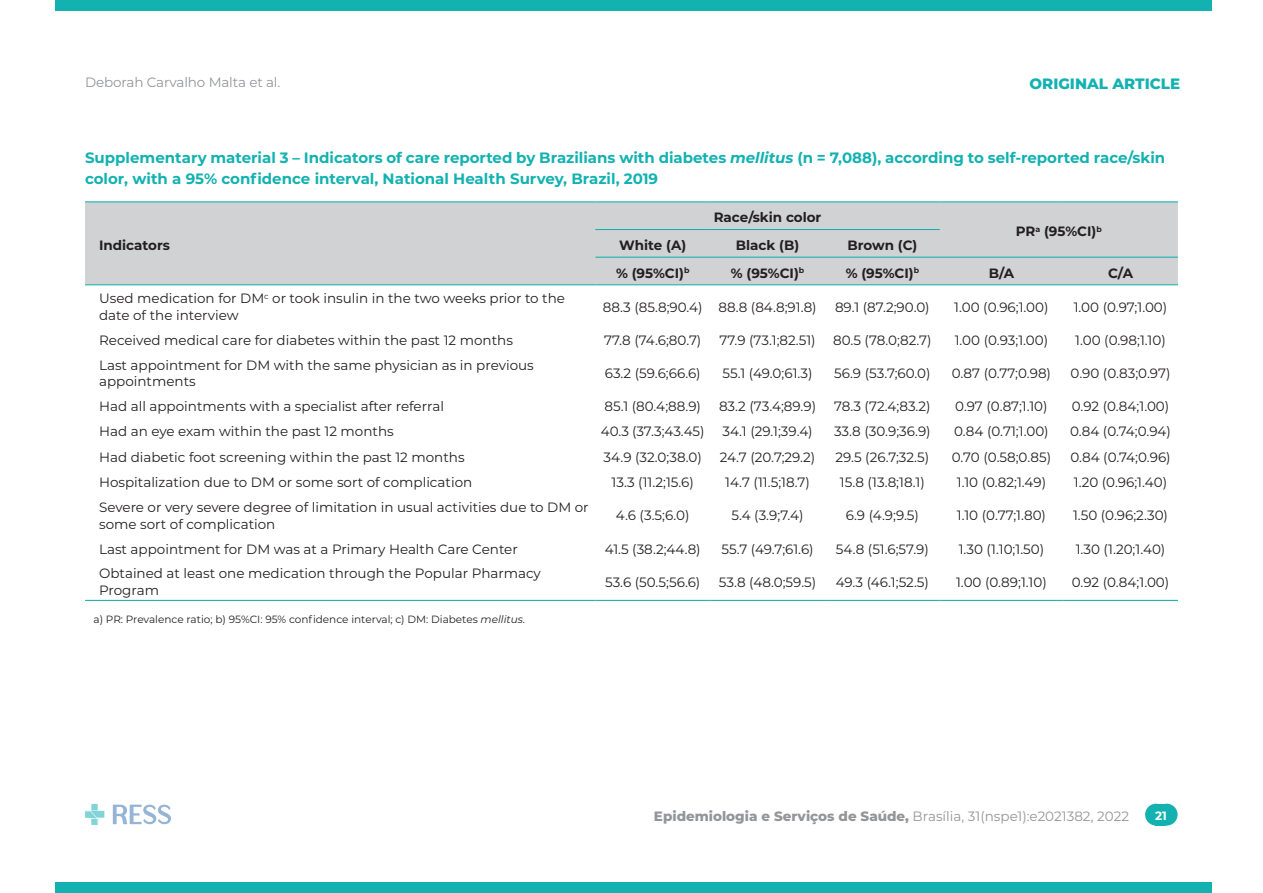
<style>
.page{position:relative;width:1263px;height:893px;background:#fff}
.page>*{position:absolute;margin:0;border:0;box-sizing:border-box;transform-origin:0 0}
.titulo_tab{font:700 15px/21px "Montserrat";color:#13b2b1}
.t1{font:800 15px "Montserrat";color:#13b2b1}
.texto_tab_cen{font:13.5px "Montserrat";color:#231f20}
.texto_tab_esq{font:13.5px/16.5px "Montserrat";color:#231f20}
.t2{font:13.5px "Montserrat";letter-spacing:-.01em;color:#939598}
.texto_tab_cen-2{font:700 13.5px "Montserrat";color:#231f20}
.texto_tab_esq-2{font:700 13.5px "Montserrat";color:#231f20}
.t3{font:700 12px "Montserrat";color:#fff}
.legenda_esq{font:10.5px "Montserrat";color:#231f20}
.s1{font-style:italic}
.s2{font-weight:800}
</style>
<div class="page">
<div style="left:55px;top:0;width:1157px;height:10px;background:#13b2b1"></div>
<div style="left:55px;top:882px;width:1157px;height:11px;background:#13b2b1"></div>
<img style="left:85px;top:805px;width:85px;height:20px">
<div style="left:1145px;top:804px;width:22px;height:21px;background:#13b2b1;border-radius:50%"></div>
<div style="left:1156px;top:804px;width:21px;height:21px;background:#13b2b1;border-radius:50%"></div>
<div style="left:1155px;top:804px;width:11px;height:21px;background:#13b2b1"></div>
<div style="left:85px;top:202px;width:1093px;height:82px;background:#d1d2d4"></div>
<hr style="left:85px;top:201px;width:510px;height:1px;background:#13b2b1">
<hr style="left:595px;top:201px;width:115px;height:1px;background:#13b2b1">
<hr style="left:710px;top:201px;width:115px;height:1px;background:#13b2b1">
<hr style="left:825px;top:201px;width:115px;height:1px;background:#13b2b1">
<hr style="left:940px;top:201px;width:123px;height:1px;background:#13b2b1">
<hr style="left:1063px;top:201px;width:115px;height:1px;background:#13b2b1">
<hr style="left:595px;top:229px;width:115px;height:1px;background:#13b2b1">
<hr style="left:710px;top:229px;width:115px;height:1px;background:#13b2b1">
<hr style="left:825px;top:229px;width:115px;height:1px;background:#13b2b1">
<hr style="left:595px;top:257px;width:115px;height:1px;background:#13b2b1">
<hr style="left:710px;top:257px;width:115px;height:1px;background:#13b2b1">
<hr style="left:825px;top:257px;width:115px;height:1px;background:#13b2b1">
<hr style="left:940px;top:257px;width:123px;height:1px;background:#13b2b1">
<hr style="left:1063px;top:257px;width:115px;height:1px;background:#13b2b1">
<hr style="left:85px;top:284px;width:510px;height:1px;background:#13b2b1">
<hr style="left:595px;top:284px;width:115px;height:1px;background:#13b2b1">
<hr style="left:710px;top:284px;width:115px;height:1px;background:#13b2b1">
<hr style="left:825px;top:284px;width:115px;height:1px;background:#13b2b1">
<hr style="left:940px;top:284px;width:123px;height:1px;background:#13b2b1">
<hr style="left:1063px;top:284px;width:115px;height:1px;background:#13b2b1">
<hr style="left:85px;top:600px;width:510px;height:1px;background:#13b2b1">
<hr style="left:595px;top:600px;width:115px;height:1px;background:#13b2b1">
<hr style="left:710px;top:600px;width:115px;height:1px;background:#13b2b1">
<hr style="left:825px;top:600px;width:115px;height:1px;background:#13b2b1">
<hr style="left:940px;top:600px;width:123px;height:1px;background:#13b2b1">
<hr style="left:1063px;top:600px;width:115px;height:1px;background:#13b2b1">
<p class="t2" style="left:85px;top:73px;width:197px">Deborah Carvalho Malta et al.</p>
<p class="t1" style="left:1029px;top:72px;width:152px">ORIGINAL ARTICLE</p>
<p class="titulo_tab" style="left:85px;top:147px;width:1082px">Supplementary material 3 – Indicators of care reported by Brazilians with diabetes <span class="s1">mellitus</span> (n = 7,088), according to self-reported race/skin color, with a 95% confidence interval, National Health Survey, Brazil, 2019</p>
<p class="texto_tab_esq-2" style="left:99px;top:235px;width:72px">Indicators</p>
<p class="texto_tab_cen-2" style="left:714px;top:208px;width:109px">Race/skin color</p>
<p class="texto_tab_cen-2" style="left:1016px;top:222px;width:88px">PR<sup>a</sup> (95%CI)<sup>b</sup></p>
<p class="texto_tab_cen-2" style="left:619px;top:235px;width:69px">White (A)</p>
<p class="texto_tab_cen-2" style="left:736px;top:235px;width:65px">Black (B)</p>
<p class="texto_tab_cen-2" style="left:847px;top:235px;width:72px">Brown (C)</p>
<p class="texto_tab_cen-2" style="left:616px;top:263px;width:75px">% (95%CI)<sup>b</sup></p>
<p class="texto_tab_cen-2" style="left:731px;top:263px;width:75px">% (95%CI)<sup>b</sup></p>
<p class="texto_tab_cen-2" style="left:846px;top:263px;width:75px">% (95%CI)<sup>b</sup></p>
<p class="texto_tab_cen-2" style="left:989px;top:263px;width:27px">B/A</p>
<p class="texto_tab_cen-2" style="left:1108px;top:263px;width:26px">C/A</p>
<p class="texto_tab_esq" style="left:99px;top:290px;width:467px">Used medication for DM<sup>c</sup> or took insulin in the two weeks prior to the date of the interview</p>
<p class="texto_tab_cen" style="left:603px;top:298px;width:101px">88.3 (85.8;90.4)</p>
<p class="texto_tab_cen" style="left:718px;top:298px;width:100px">88.8 (84.8;91.8)</p>
<p class="texto_tab_cen" style="left:835px;top:298px;width:96px">89.1 (87.2;90.0)</p>
<p class="texto_tab_cen" style="left:954px;top:298px;width:96px">1.00 (0.96;1.00)</p>
<p class="texto_tab_cen" style="left:1074px;top:298px;width:95px">1.00 (0.97;1.00)</p>
<p class="texto_tab_esq" style="left:99px;top:331px;width:415px">Received medical care for diabetes within the past 12 months</p>
<p class="texto_tab_cen" style="left:604px;top:331px;width:99px">77.8 (74.6;80.7)</p>
<p class="texto_tab_cen" style="left:719px;top:331px;width:98px">77.9 (73.1;82.51)</p>
<p class="texto_tab_cen" style="left:833px;top:331px;width:100px">80.5 (78.0;82.7)</p>
<p class="texto_tab_cen" style="left:955px;top:331px;width:95px">1.00 (0.93;1.00)</p>
<p class="texto_tab_cen" style="left:1075px;top:331px;width:92px">1.00 (0.98;1.10)</p>
<p class="texto_tab_esq" style="left:99px;top:356px;width:436px">Last appointment for DM with the same physician as in previous appointments</p>
<p class="texto_tab_cen" style="left:605px;top:364px;width:97px">63.2 (59.6;66.6)</p>
<p class="texto_tab_cen" style="left:722px;top:364px;width:92px">55.1 (49.0;61.3)</p>
<p class="texto_tab_cen" style="left:834px;top:364px;width:98px">56.9 (53.7;60.0)</p>
<p class="texto_tab_cen" style="left:952px;top:364px;width:101px">0.87 (0.77;0.98)</p>
<p class="texto_tab_cen" style="left:1070px;top:364px;width:101px">0.90 (0.83;0.97)</p>
<p class="texto_tab_esq" style="left:99px;top:397px;width:346px">Had all appointments with a specialist after referral</p>
<p class="texto_tab_cen" style="left:604px;top:397px;width:98px">85.1 (80.4;88.9)</p>
<p class="texto_tab_cen" style="left:719px;top:397px;width:99px">83.2 (73.4;89.9)</p>
<p class="texto_tab_cen" style="left:834px;top:397px;width:98px">78.3 (72.4;83.2)</p>
<p class="texto_tab_cen" style="left:955px;top:397px;width:94px">0.97 (0.87;1.10)</p>
<p class="texto_tab_cen" style="left:1072px;top:397px;width:99px">0.92 (0.84;1.00)</p>
<p class="texto_tab_esq" style="left:99px;top:423px;width:296px">Had an eye exam within the past 12 months</p>
<p class="texto_tab_cen" style="left:601px;top:422px;width:105px">40.3 (37.3;43.45)</p>
<p class="texto_tab_cen" style="left:722px;top:422px;width:92px">34.1 (29.1;39.4)</p>
<p class="texto_tab_cen" style="left:834px;top:422px;width:98px">33.8 (30.9;36.9)</p>
<p class="texto_tab_cen" style="left:954px;top:422px;width:96px">0.84 (0.71;1.00)</p>
<p class="texto_tab_cen" style="left:1070px;top:422px;width:102px">0.84 (0.74;0.94)</p>
<p class="texto_tab_esq" style="left:99px;top:448px;width:367px">Had diabetic foot screening within the past 12 months</p>
<p class="texto_tab_cen" style="left:604px;top:448px;width:100px">34.9 (32.0;38.0)</p>
<p class="texto_tab_cen" style="left:720px;top:448px;width:97px">24.7 (20.7;29.2)</p>
<p class="texto_tab_cen" style="left:835px;top:448px;width:95px">29.5 (26.7;32.5)</p>
<p class="texto_tab_cen" style="left:952px;top:448px;width:101px">0.70 (0.58;0.85)</p>
<p class="texto_tab_cen" style="left:1070px;top:448px;width:102px">0.84 (0.74;0.96)</p>
<p class="texto_tab_esq" style="left:99px;top:474px;width:375px">Hospitalization due to DM or some sort of complication</p>
<p class="texto_tab_cen" style="left:611px;top:473px;width:84px">13.3 (11.2;15.6)</p>
<p class="texto_tab_cen" style="left:725px;top:473px;width:86px">14.7 (11.5;18.7)</p>
<p class="texto_tab_cen" style="left:840px;top:473px;width:86px">15.8 (13.8;18.1)</p>
<p class="texto_tab_cen" style="left:957px;top:473px;width:91px">1.10 (0.82;1.49)</p>
<p class="texto_tab_cen" style="left:1074px;top:473px;width:95px">1.20 (0.96;1.40)</p>
<p class="texto_tab_esq" style="left:99px;top:499px;width:491px">Severe or very severe degree of limitation in usual activities due to DM or some sort of complication</p>
<p class="texto_tab_cen" style="left:616px;top:506px;width:75px">4.6 (3.5;6.0)</p>
<p class="texto_tab_cen" style="left:731px;top:506px;width:74px">5.4 (3.9;7.4)</p>
<p class="texto_tab_cen" style="left:846px;top:506px;width:75px">6.9 (4.9;9.5)</p>
<p class="texto_tab_cen" style="left:957px;top:506px;width:91px">1.10 (0.77;1.80)</p>
<p class="texto_tab_cen" style="left:1073px;top:506px;width:97px">1.50 (0.96;2.30)</p>
<p class="texto_tab_esq" style="left:99px;top:540px;width:420px">Last appointment for DM was at a Primary Health Care Center</p>
<p class="texto_tab_cen" style="left:605px;top:539px;width:97px">41.5 (38.2;44.8)</p>
<p class="texto_tab_cen" style="left:721px;top:539px;width:94px">55.7 (49.7;61.6)</p>
<p class="texto_tab_cen" style="left:836px;top:539px;width:94px">54.8 (51.6;57.9)</p>
<p class="texto_tab_cen" style="left:959px;top:539px;width:87px">1.30 (1.10;1.50)</p>
<p class="texto_tab_cen" style="left:1076px;top:539px;width:91px">1.30 (1.20;1.40)</p>
<p class="texto_tab_esq" style="left:99px;top:565px;width:443px">Obtained at least one medication through the Popular Pharmacy<br>Program</p>
<p class="texto_tab_cen" style="left:605px;top:573px;width:97px">53.6 (50.5;56.6)</p>
<p class="texto_tab_cen" style="left:719px;top:573px;width:99px">53.8 (48.0;59.5)</p>
<p class="texto_tab_cen" style="left:836px;top:573px;width:95px">49.3 (46.1;52.5)</p>
<p class="texto_tab_cen" style="left:956px;top:573px;width:92px">1.00 (0.89;1.10)</p>
<p class="texto_tab_cen" style="left:1072px;top:573px;width:99px">0.92 (0.84;1.00)</p>
<p class="legenda_esq" style="left:94px;top:612px;width:433px">a) PR: Prevalence ratio; b) 95%CI: 95% confidence interval; c) DM: Diabetes <span class="s1">mellitus.</span></p>
<p class="t2" style="left:654px;top:807px;width:476px"><span class="s2">Epidemiologia e Serviços de Saúde,</span> Brasília, 31(nspe1):e2021382, 2022</p>
<p class="t3" style="left:1155px;top:807px;width:13px">21</p>
</div>
